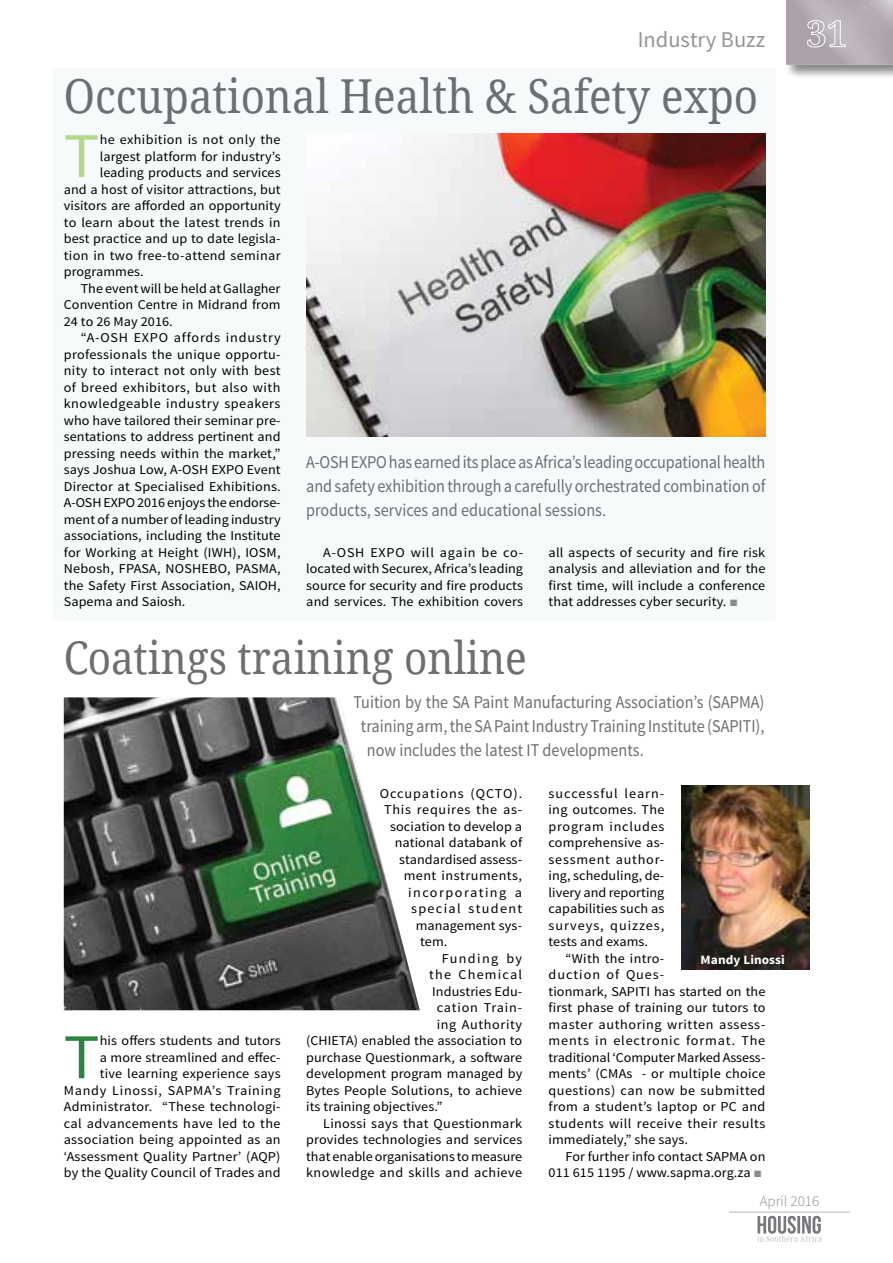
<style>
.page{position:relative;width:893px;height:1263px;background:#fff}
.page>*{position:absolute;margin:0;border:0;box-sizing:border-box;transform-origin:0 0}
.t1{font:63.75px "Source Sans Pro";color:#b5d88d;scale:1.05 1}
.t2{font:63.75px "Source Sans Pro";color:#2d8441;scale:1.05 1}
.t3{font:46.8px "Droid Serif";color:#6d6e71;scale:.9 1}
.t4{font:45px "Droid Serif";color:#6d6e71;scale:.9 1}
.t5{font:22.5px "Source Sans Pro";color:#939598}
.t6{font:18px/24px "Source Sans Pro";color:#6d6e71;text-align:justify;scale:.9 1}
.t7{font:300 15px "Source Sans Pro";color:#8a8c8e}
.t8{font:13.5px/16.5px "Source Sans Pro";letter-spacing:.01em;color:#000;text-align:justify;scale:1.05 1}
.t9{font:13.5px "Source Sans Pro";letter-spacing:.035em;color:#000;scale:1.05 1}
.t10{font:13.5px "Source Sans Pro";letter-spacing:.055em;color:#000;scale:1.05 1}
.t11{font:13.5px "Source Sans Pro";letter-spacing:.03em;color:#000;scale:1.05 1}
.t12{font:13.5px "Source Sans Pro";letter-spacing:.07em;color:#000;scale:1.05 1}
.t13{font:13.5px "Source Sans Pro";letter-spacing:.05em;color:#000;scale:1.05 1}
.t14{font:13.5px "Source Sans Pro";letter-spacing:.105em;color:#000;scale:1.05 1}
.t15{font:13.5px "Source Sans Pro";letter-spacing:.09em;color:#000;scale:1.05 1}
.t16{font:13.5px "Source Sans Pro";letter-spacing:.045em;color:#000;scale:1.05 1}
.t17{font:13.5px "Source Sans Pro";letter-spacing:.085em;color:#000;scale:1.05 1}
.t18{font:13.5px "Source Sans Pro";letter-spacing:.095em;color:#000;scale:1.05 1}
.t19{font:700 12.75px "Source Sans Pro";letter-spacing:.005em;color:#fff;scale:1.05 1}
.s1{font-family:"Franklin Gothic";color:#8a8c8e}
</style>
<div class="page">
<svg style="left:757px;top:1216px;width:65px;height:26px"></svg>
<hr style="left:729px;top:1211px;width:121px;height:2px;background:#bcbec0">
<div style="left:53px;top:68px;width:723px;height:552px;background:#f7fafb"></div>
<img style="left:64px;top:697px;width:356px;height:313px">
<div style="left:784px;top:0;width:109px;height:79px;background:#000;opacity:.48"></div>
<img style="left:786px;top:0;width:107px;height:64px">
<svg style="left:807px;top:20px;width:39px;height:28px"></svg>
<img style="left:681px;top:785px;width:128px;height:184px">
<img style="left:306px;top:134px;width:459px;height:302px">
<h3 class="t5" style="left:638px;top:26px;width:129px">Industry Buzz</h3>
<h2 class="t3" style="left:64px;top:67px;width:773px">Occupational Health &amp; Safety expo</h2>
<h1 class="t1" style="left:64px;top:116px;width:35px">T</h1>
<p class="t8" style="left:100px;top:132px;width:174px">he exhibition is not only the</p>
<p class="t8" style="left:100px;top:148px;width:174px">largest platform for industry’s</p>
<p class="t8" style="left:100px;top:165px;width:174px">leading products and services</p>
<p class="t8" style="left:64px;top:181px;width:208px">and a host of visitor attractions, but</p>
<p class="t8" style="left:64px;top:198px;width:208px">visitors are afforded an opportunity</p>
<p class="t8" style="left:64px;top:214px;width:208px">to learn about the latest trends in</p>
<p class="t8" style="left:64px;top:231px;width:208px">best practice and up to date legisla-</p>
<p class="t8" style="left:64px;top:247px;width:208px">tion in two free-to-attend seminar</p>
<p class="t8" style="left:64px;top:264px;width:78px">programmes.</p>
<p class="t8" style="left:81px;top:280px;width:192px">The event will be held at Gallagher</p>
<p class="t8" style="left:64px;top:297px;width:208px">Convention Centre in Midrand from</p>
<p class="t8" style="left:64px;top:313px;width:105px">24 to 26 May 2016.</p>
<p class="t10" style="left:81px;top:329px;width:192px">“A-OSH EXPO affords industry</p>
<p class="t8" style="left:64px;top:346px;width:208px">professionals the unique opportu-</p>
<p class="t8" style="left:64px;top:363px;width:208px">nity to interact not only with best</p>
<p class="t9" style="left:64px;top:379px;width:208px">of breed exhibitors, but also with</p>
<p class="t9" style="left:64px;top:395px;width:208px">knowledgeable industry speakers</p>
<p class="t8" style="left:64px;top:412px;width:208px">who have tailored their seminar pre-</p>
<p class="t8" style="left:64px;top:429px;width:208px">sentations to address pertinent and</p>
<p class="t8" style="left:64px;top:445px;width:208px">pressing needs within the market,”</p>
<p class="t8" style="left:64px;top:462px;width:208px">says Joshua Low, A-OSH EXPO Event</p>
<p class="t8" style="left:64px;top:478px;width:208px">Director at Specialised Exhibitions.</p>
<p class="t8" style="left:64px;top:495px;width:208px">A-OSH EXPO 2016 enjoys the endorse-</p>
<p class="t8" style="left:64px;top:511px;width:208px">ment of a number of leading industry</p>
<p class="t8" style="left:64px;top:528px;width:208px">associations, including the Institute</p>
<p class="t8" style="left:64px;top:544px;width:208px">for Working at Height (IWH), IOSM,</p>
<p class="t8" style="left:64px;top:561px;width:208px">Nebosh, FPASA, NOSHEBO, PASMA,</p>
<p class="t8" style="left:64px;top:577px;width:208px">the Safety First Association, SAIOH,</p>
<p class="t8" style="left:64px;top:594px;width:117px">Sapema and Saiosh.</p>
<h3 class="t6" style="left:306px;top:450px;width:512px">A-OSH EXPO has earned its place as Africa’s leading occupational health and safety exhibition through a carefully orchestrated combination of products, services and educational sessions.</h3>
<p class="t8" style="left:549px;top:544px;width:208px">all aspects of security and fire risk analysis and alleviation and for the first time, will include a conference that addresses cyber security. <span class="s1">■</span></p>
<p class="t8" style="left:306px;top:544px;width:208px;text-indent:17px">A-OSH EXPO will again be co&shy;located with Securex, Africa’s leading source for security and fire products and services. The exhibition covers</p>
<h3 class="t4" style="left:64px;top:629px;width:516px">Coatings training online</h3>
<h3 class="t6" style="left:353px;top:690px;width:458px">Tuition by the SA Paint Manufacturing Association’s (SAPMA)</h3>
<h3 class="t6" style="left:361px;top:714px;width:450px">training arm, the SA Paint Industry Training Institute (SAPITI),</h3>
<h3 class="t6" style="left:367px;top:738px;width:309px">now includes the latest IT developments.</h3>
<p class="t8" style="left:64px;top:1033px;width:208px;text-align:right">his offers students and tutors<br>a more streamlined and effec-<br>tive learning experience says Mandy Linossi, SAPMA’s Training Administrator. “These technologi&shy;cal advancements have led to the association being appointed as an ‘Assessment Quality Partner’ (AQP) by the Quality Council of Trades and</p>
<h1 class="t2" style="left:64px;top:1017px;width:35px">T</h1>
<p class="t12" style="left:380px;top:785px;width:137px">Occupations (QCTO).</p>
<p class="t13" style="left:384px;top:801px;width:133px">This requires the as-</p>
<p class="t8" style="left:390px;top:818px;width:127px">sociation to develop a</p>
<p class="t8" style="left:395px;top:835px;width:123px">national databank of</p>
<p class="t8" style="left:399px;top:851px;width:119px">standardised assess-</p>
<p class="t9" style="left:404px;top:867px;width:114px">ment instruments,</p>
<p class="t14" style="left:408px;top:884px;width:110px">incorporating a</p>
<p class="t15" style="left:411px;top:900px;width:107px">special student</p>
<p class="t8" style="left:416px;top:917px;width:103px">management sys-</p>
<p class="t8" style="left:420px;top:934px;width:27px">tem.</p>
<p class="t18" style="left:442px;top:950px;width:78px">Funding by</p>
<p class="t17" style="left:429px;top:966px;width:90px">the Chemical</p>
<p class="t8" style="left:432px;top:983px;width:87px">Industries Edu-</p>
<p class="t10" style="left:437px;top:999px;width:83px">cation Train-</p>
<p class="t16" style="left:437px;top:1016px;width:83px">ing Authority</p>
<p class="t8" style="left:306px;top:1033px;width:207px">(CHIETA) enabled the association to</p>
<p class="t8" style="left:306px;top:1049px;width:207px">purchase Questionmark, a software</p>
<p class="t8" style="left:306px;top:1066px;width:207px">development program managed by</p>
<p class="t8" style="left:306px;top:1082px;width:207px">Bytes People Solutions, to achieve</p>
<p class="t8" style="left:306px;top:1099px;width:131px">its training objectives.”</p>
<p class="t8" style="left:323px;top:1115px;width:191px">Linossi says that Questionmark</p>
<p class="t8" style="left:306px;top:1132px;width:207px">provides technologies and services</p>
<p class="t8" style="left:306px;top:1148px;width:207px">that enable organisations to measure</p>
<p class="t11" style="left:306px;top:1164px;width:207px">knowledge and skills and achieve</p>
<p class="t8" style="left:549px;top:785px;width:112px">successful learn&shy;ing outcomes. The program includes comprehensive as&shy;sessment author&shy;ing, scheduling, de&shy;livery and reporting capabilities such as surveys, quizzes, tests and exams.</p>
<p class="t8" style="left:549px;top:950px;width:208px;text-align:left;text-indent:17px">“With the intro-<br>duction of Ques-<br>tionmark, SAPITI has started on the first phase of training our tutors to master authoring written assess&shy;ments in electronic format. The traditional ‘Computer Marked Assess&shy;ments’ (CMAs - or multiple choice questions) can now be submitted from a student’s laptop or PC and students will receive their results immediately,” she says.</p>
<p class="t8" style="left:549px;top:1148px;width:208px;text-align:right">For further info contact SAPMA on<br>011 615 1195 / www.sapma.org.za <span class="s1">■</span></p>
<p class="t19" style="left:700px;top:952px;width:82px">Mandy Linossi</p>
<p class="t7" style="left:760px;top:1191px;width:61px">April 2016</p>
</div>
